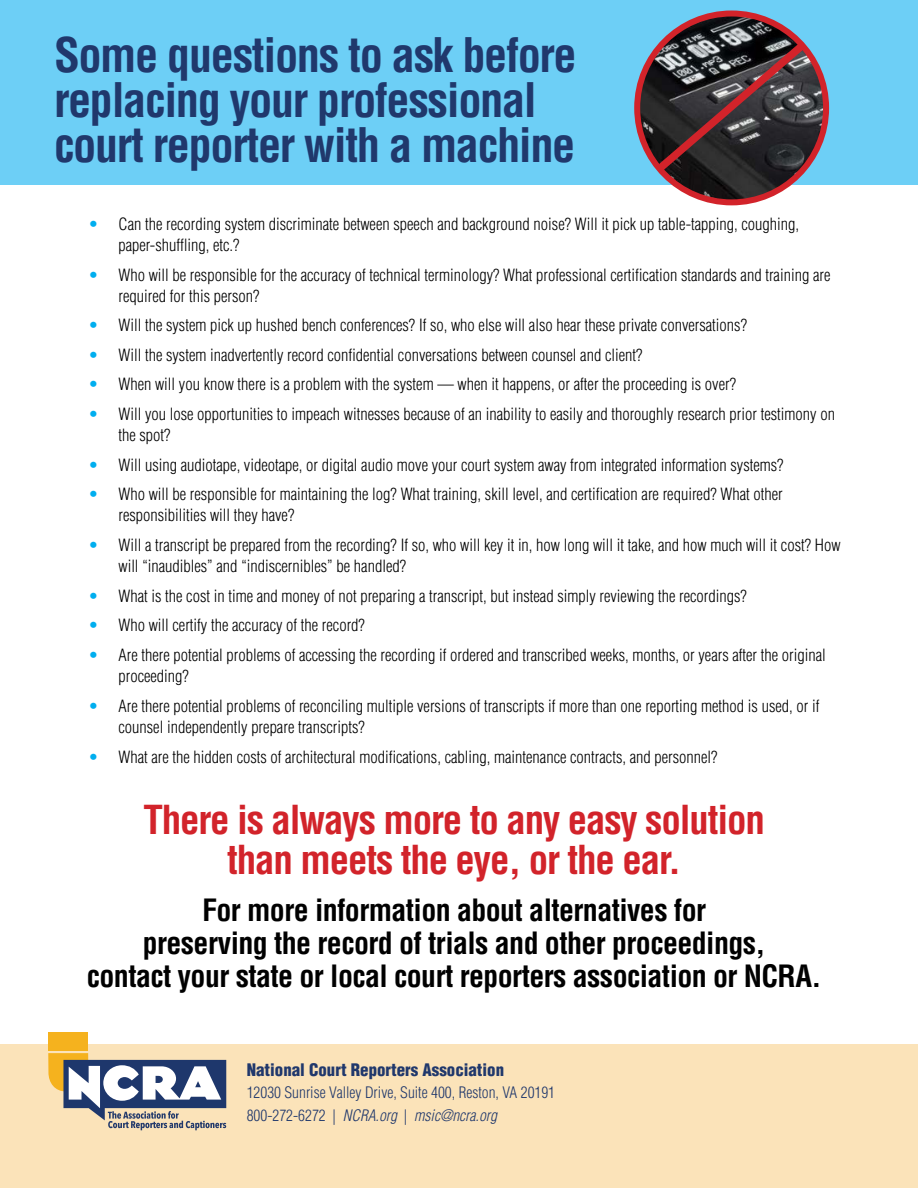
<style>
.page{position:relative;width:918px;height:1188px;background:#fff}
.page>*{position:absolute;margin:0;border:0;box-sizing:border-box;transform-origin:0 0}
.t1{font:700 condensed 46.5px/45px "Helvetica LT";letter-spacing:-.03em;color:#20386c}
.t2{font:700 condensed 39px/40.5px "Helvetica LT";letter-spacing:-.03em;color:#d2232a;text-align:center}
.t3{font:700 condensed 30px/33px "Helvetica LT";letter-spacing:-.02em;color:#000;text-align:center}
.t4{font:900 condensed 16.8px "Helvetica LT";color:#20386c}
.t5{font:300 condensed 16.5px/21px "Helvetica LT";color:#000}
.t6{font:300 condensed 15.45px/22.5px "Helvetica LT";color:#20386c}
.s1{color:#00aeef}
.s2{font-style:italic}
</style>
<div class="page">
<div style="left:0;top:1044px;width:918px;height:144px;background:#fbe3b9"></div>
<div style="left:48px;top:1032px;width:40px;height:19px;background:#f5b21e"></div>
<svg style="left:48px;top:1053px;width:178px;height:77px"></svg>
<div style="left:0;top:0;width:918px;height:185px;background:#6dcff6"></div>
<img style="left:637px;top:14px;width:189px;height:188px;border-radius:94px">
<div style="left:634px;top:10px;width:195px;height:195px;border:6px solid #d2232a;border-radius:50%"></div>
<svg style="left:650px;top:35px;width:163px;height:143px;background:#493c3f"></svg>
<h1 class="t1" style="left:54px;top:32px;width:524px">Some questions to ask before replacing your professional court reporter with a machine</h1>
<p class="t5" style="left:118px;top:213px;width:682px;text-indent:-30px"><span class="s1">•</span> Can the recording system discriminate between speech and background noise? Will it pick up table-tapping, coughing, paper-shuffling, etc.?</p>
<p class="t5" style="left:118px;top:264px;width:713px;text-indent:-30px"><span class="s1">•</span> Who will be responsible for the accuracy of technical terminology? What professional certification standards and training are required for this person?</p>
<p class="t5" style="left:88px;top:315px;width:660px"><span class="s1">•</span> Will the system pick up hushed bench conferences? If so, who else will also hear these private conversations?</p>
<p class="t5" style="left:88px;top:344px;width:556px"><span class="s1">•</span> Will the system inadvertently record confidential conversations between counsel and client?</p>
<p class="t5" style="left:88px;top:374px;width:649px"><span class="s1">•</span> When will you know there is a problem with the system — when it happens, or after the proceeding is over?</p>
<p class="t5" style="left:118px;top:404px;width:718px;text-indent:-30px"><span class="s1">•</span> Will you lose opportunities to impeach witnesses because of an inability to easily and thoroughly research prior testimony on the spot?</p>
<p class="t5" style="left:88px;top:454px;width:697px"><span class="s1">•</span> Will using audiotape, videotape, or digital audio move your court system away from integrated information systems?</p>
<p class="t5" style="left:118px;top:484px;width:666px;text-indent:-30px"><span class="s1">•</span> Who will be responsible for maintaining the log? What training, skill level, and certification are required? What other responsibilities will they have?</p>
<p class="t5" style="left:118px;top:534px;width:724px;text-indent:-30px"><span class="s1">•</span> Will a transcript be prepared from the recording? If so, who will key it in, how long will it take, and how much will it cost? How will “inaudibles” and “indiscernibles” be handled?</p>
<p class="t5" style="left:88px;top:585px;width:660px"><span class="s1">•</span> What is the cost in time and money of not preparing a transcript, but instead simply reviewing the recordings?</p>
<p class="t5" style="left:88px;top:615px;width:278px"><span class="s1">•</span> Who will certify the accuracy of the record?</p>
<p class="t5" style="left:118px;top:644px;width:709px;text-indent:-30px"><span class="s1">•</span> Are there potential problems of accessing the recording if ordered and transcribed weeks, months, or years after the original proceeding?</p>
<p class="t5" style="left:118px;top:695px;width:702px;text-indent:-30px"><span class="s1">•</span> Are there potential problems of reconciling multiple versions of transcripts if more than one reporting method is used, or if counsel independently prepare transcripts?</p>
<p class="t5" style="left:88px;top:746px;width:631px"><span class="s1">•</span> What are the hidden costs of architectural modifications, cabling, maintenance contracts, and personnel?</p>
<h2 class="t2" style="left:143px;top:799px;width:623px">There is always more to any easy solution than meets the eye, or the ear.</h2>
<h3 class="t3" style="left:87px;top:893px;width:736px">For more information about alternatives for<br>preserving the record of trials and other proceedings,<br>contact your state or local court reporters association or NCRA.</h3>
<p class="t4" style="left:247px;top:1059px;width:259px">National Court Reporters Association</p>
<p class="t6" style="left:247px;top:1081px;width:310px">12030 Sunrise Valley Drive, Suite 400, Reston, VA 20191<br>800-272-6272 | <span class="s2">NCRA.org</span> | <span class="s2">msic@ncra.org</span></p>
</div>
